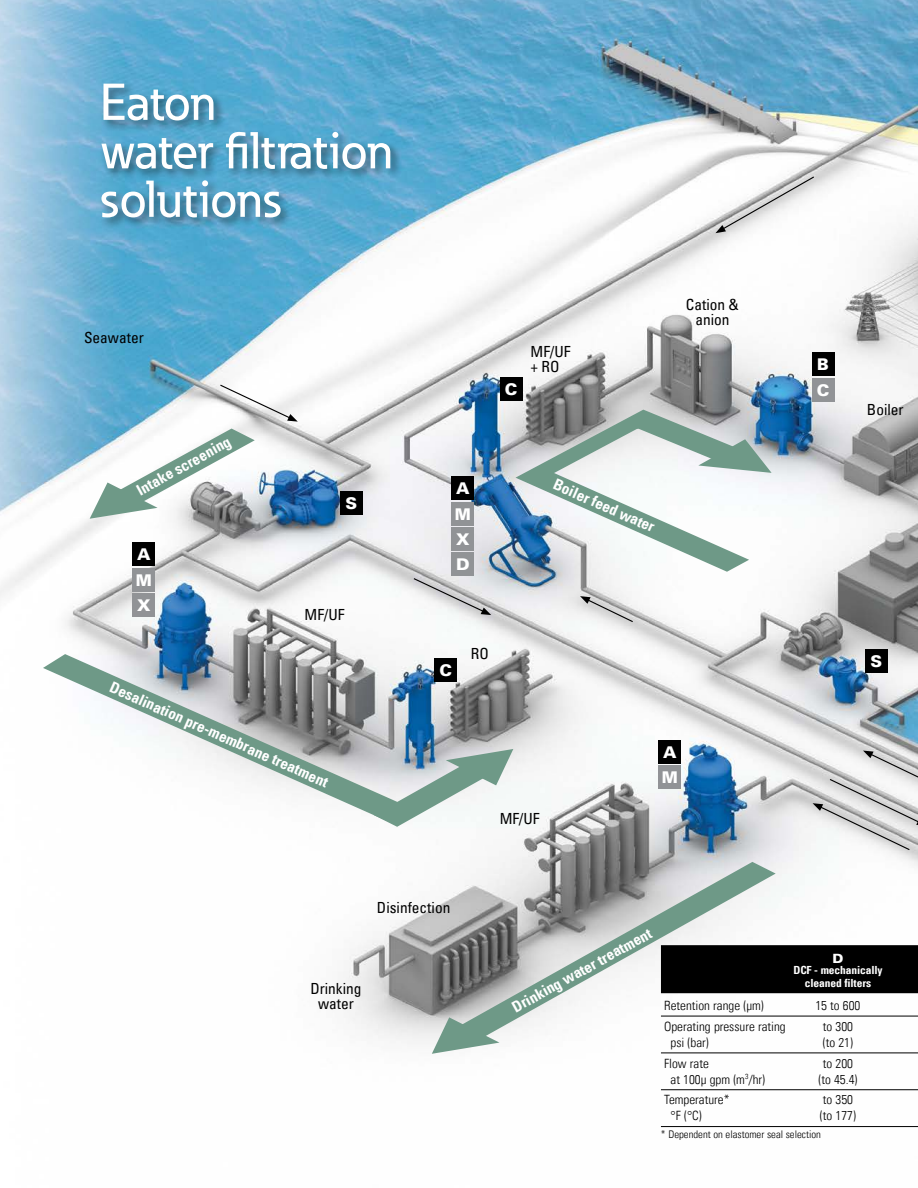
<style>
.page{position:relative;width:918px;height:1188px;background:#fff}
.page>*{position:absolute;margin:0;border:0;box-sizing:border-box;transform-origin:0 0}
.t1{font:500 51.15px/48.4px "Eaton";color:#fff}
.t2{font:900 16.2px/25.3px "Univers LT";color:#fff}
.t3{font:700 condensed 15.3px "Univers LT";color:#fff}
.t4{font:condensed 15.3px/15.3px "Univers LT";color:#000;text-align:center}
.t5{font:300 condensed 12.75px "Univers LT";color:#000}
.t6{font:900 12.75px "Univers LT";color:#fff}
.t7{font:700 condensed 11.25px/12.8px "Univers LT";letter-spacing:-.01em;color:#fff;text-align:center}
.t8{font:300 condensed 10.5px "Univers LT";color:#000}
</style>
<div class="page">
<img style="left:0;top:0;width:918px;height:1128px">
<div style="left:99px;top:81px;width:304px;height:149px;background:#000;opacity:.5"></div>
<div style="left:661px;top:945px;width:257px;height:48px;background:#000"></div>
<hr style="left:661px;top:1016px;width:257px;height:1px;background:#000">
<hr style="left:661px;top:1053px;width:257px;height:1px;background:#000">
<hr style="left:661px;top:1089px;width:257px;height:1px;background:#000">
<hr style="left:661px;top:1126px;width:257px;height:1px;background:#000">
<div style="left:865px;top:650px;width:23px;height:23px;background:#000"></div>
<div style="left:659px;top:740px;width:22px;height:24px;background:#000"></div>
<div style="left:659px;top:766px;width:22px;height:23px;background:#919396"></div>
<div style="left:133px;top:543px;width:22px;height:23px;background:#000"></div>
<div style="left:133px;top:568px;width:22px;height:23px;background:#919396"></div>
<div style="left:133px;top:593px;width:22px;height:24px;background:#919396"></div>
<div style="left:500px;top:377px;width:22px;height:24px;background:#000"></div>
<div style="left:452px;top:477px;width:22px;height:23px;background:#000"></div>
<div style="left:452px;top:502px;width:22px;height:23px;background:#919396"></div>
<div style="left:452px;top:527px;width:22px;height:24px;background:#919396"></div>
<div style="left:452px;top:552px;width:22px;height:24px;background:#919396"></div>
<svg style="left:343px;top:846px;width:535px;height:215px"></svg>
<svg style="left:400px;top:1015px;width:99px;height:46px"></svg>
<svg style="left:476px;top:397px;width:419px;height:189px"></svg>
<svg style="left:698px;top:439px;width:99px;height:46px"></svg>
<div style="left:340px;top:491px;width:23px;height:24px;background:#000"></div>
<div style="left:812px;top:353px;width:22px;height:23px;background:#000"></div>
<div style="left:812px;top:378px;width:22px;height:23px;background:#919396"></div>
<svg style="left:318px;top:741px;width:238px;height:102px"></svg>
<svg style="left:0;top:639px;width:512px;height:197px"></svg>
<svg style="left:44px;top:384px;width:271px;height:143px"></svg>
<svg style="left:412px;top:577px;width:79px;height:38px"></svg>
<svg style="left:813px;top:751px;width:105px;height:100px"></svg>
<svg style="left:580px;top:596px;width:54px;height:27px"></svg>
<svg style="left:715px;top:175px;width:100px;height:58px"></svg>
<h1 class="t1" style="left:100px;top:77px;width:294px">Eaton<br>water filtration solutions</h1>
<p class="t4" style="left:84px;top:330px;width:61px">Seawater</p>
<p class="t3" style="left:133px;top:483px;width:106px;rotate:-29deg">Intake screening</p>
<p class="t2" style="left:136px;top:541px;width:18px;text-align:justify">A M X</p>
<p class="t2" style="left:346px;top:490px;width:13px">S</p>
<p class="t4" style="left:305px;top:607px;width:42px">MF/UF</p>
<p class="t3" style="left:115px;top:678px;width:239px;rotate:24deg">Desalination pre-membrane treatment</p>
<p class="t2" style="left:505px;top:376px;width:14px">C</p>
<p class="t4" style="left:531px;top:343px;width:42px;text-align:left">MF/UF + RO</p>
<p class="t4" style="left:686px;top:296px;width:54px">Cation &amp; anion</p>
<p class="t2" style="left:455px;top:475px;width:18px;text-align:justify">A M X D</p>
<p class="t3" style="left:558px;top:475px;width:111px;rotate:24deg">Boiler feed water</p>
<p class="t2" style="left:440px;top:657px;width:14px">C</p>
<p class="t4" style="left:471px;top:646px;width:19px">RO</p>
<p class="t4" style="left:500px;top:811px;width:42px">MF/UF</p>
<p class="t2" style="left:662px;top:739px;width:18px">A<br>M</p>
<p class="t2" style="left:817px;top:351px;width:14px">B<br>C</p>
<p class="t4" style="left:867px;top:402px;width:38px">Boiler</p>
<p class="t2" style="left:871px;top:649px;width:13px">S</p>
<p class="t4" style="left:377px;top:900px;width:75px">Disinfection</p>
<p class="t4" style="left:310px;top:981px;width:53px">Drinking water</p>
<p class="t3" style="left:509px;top:1000px;width:159px;rotate:-29deg">Drinking water treatment</p>
<p class="t6" style="left:832px;top:950px;width:12px">D</p>
<p class="t7" style="left:793px;top:963px;width:91px">DCF - mechanically cleaned filters</p>
<p class="t5" style="left:664px;top:998px;width:101px">Retention range (μm)</p>
<p class="t5" style="left:815px;top:998px;width:47px">15 to 600</p>
<p class="t5" style="left:664px;top:1019px;width:123px">Operating pressure rating</p>
<p class="t5" style="left:823px;top:1019px;width:32px">to 300</p>
<p class="t5" style="left:671px;top:1035px;width:40px">psi (bar)</p>
<p class="t5" style="left:823px;top:1035px;width:32px">(to 21)</p>
<p class="t5" style="left:664px;top:1055px;width:46px">Flow rate</p>
<p class="t5" style="left:823px;top:1055px;width:32px">to 200</p>
<p class="t5" style="left:671px;top:1071px;width:96px">at 100μ gpm (m<sup>3</sup>/hr)</p>
<p class="t5" style="left:819px;top:1071px;width:40px">(to 45.4)</p>
<p class="t5" style="left:664px;top:1092px;width:67px">Temperature*</p>
<p class="t5" style="left:823px;top:1092px;width:32px">to 350</p>
<p class="t5" style="left:671px;top:1108px;width:33px">°F (°C)</p>
<p class="t5" style="left:820px;top:1108px;width:37px">(to 177)</p>
<p class="t8" style="left:661px;top:1128px;width:162px">* Dependent on elastomer seal selection</p>
</div>
